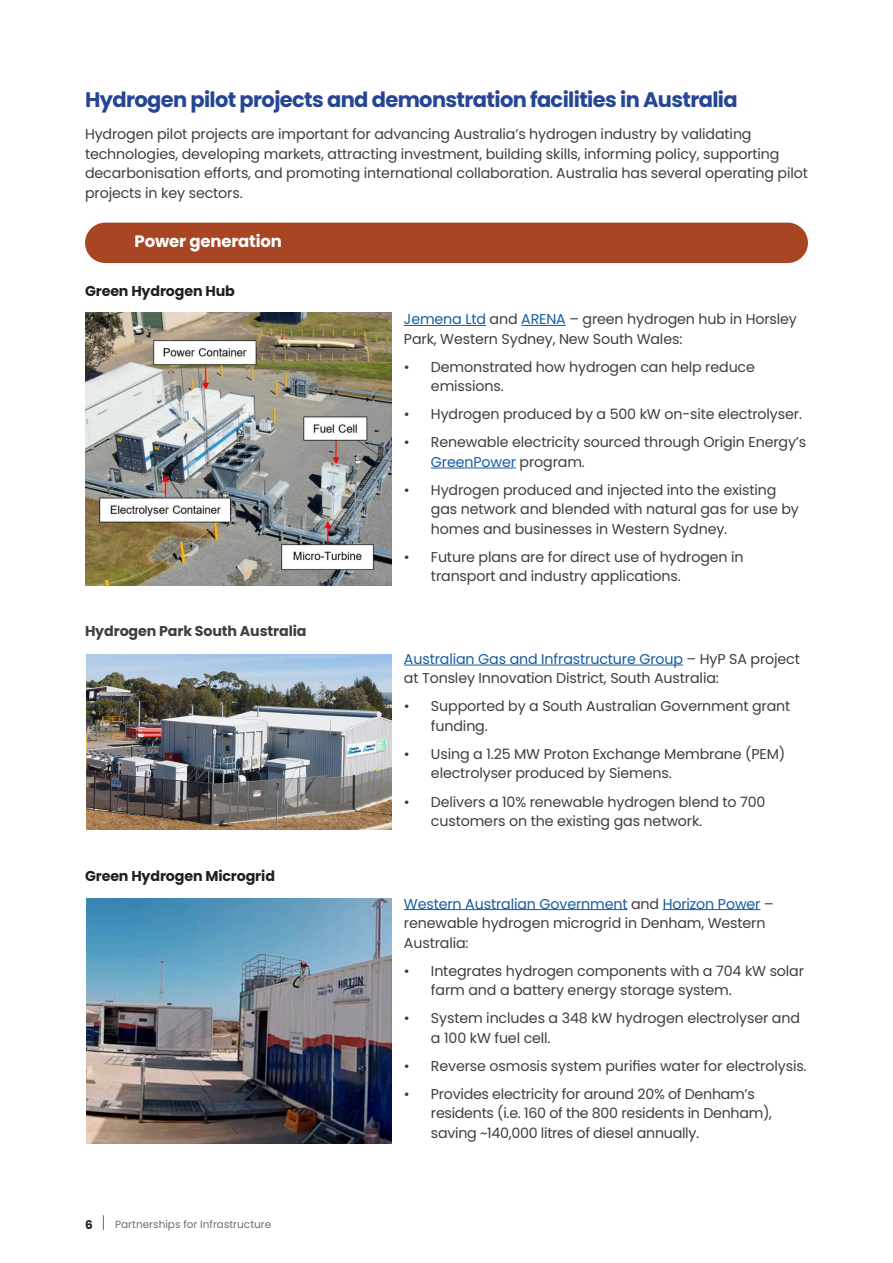
<style>
.page{position:relative;width:893px;height:1263px;background:#fff}
.page>*{position:absolute;margin:0;border:0;box-sizing:border-box;transform-origin:0 0}
.t1{font:700 21px "Poppins";letter-spacing:-.03em;color:#254595}
.Body{font:700 16.5px "Poppins";letter-spacing:-.01em;color:#fff}
.Body-2{font:14.25px/19.5px "Poppins";letter-spacing:-.01em;color:#3e3e3f}
.Body-3{font:700 14.25px "Poppins";letter-spacing:-.01em;color:#231f20}
.Body-4{font:700 14.25px "Poppins";letter-spacing:-.01em;color:#3e3e3f}
.t2{font:700 12px "Poppins";color:#231f20}
.t3{font:10.5px "Poppins";color:#6c6d70}
.s1{color:#175d9e}
</style>
<div class="page">
<svg style="left:103px;top:1215px;width:1px;height:15px"></svg>
<hr style="left:404px;top:325px;width:82px;height:1px;background:#175d9e">
<hr style="left:521px;top:325px;width:45px;height:1px;background:#175d9e">
<hr style="left:431px;top:468px;width:85px;height:1px;background:#175d9e">
<hr style="left:404px;top:665px;width:279px;height:1px;background:#175d9e">
<hr style="left:404px;top:909px;width:223px;height:1px;background:#175d9e">
<hr style="left:663px;top:909px;width:97px;height:1px;background:#175d9e">
<div style="left:85px;top:223px;width:723px;height:40px;background:#a84624;border-radius:20px"></div>
<img style="left:85px;top:313px;width:306px;height:272px">
<img style="left:87px;top:655px;width:304px;height:174px">
<img style="left:87px;top:899px;width:304px;height:245px">
<p class="t1" style="left:85px;top:88px;width:654px">Hydrogen pilot projects and demonstration facilities in Australia</p>
<p class="Body-2" style="left:85px;top:125px;width:724px">Hydrogen pilot projects are important for advancing Australia’s hydrogen industry by validating technologies, developing markets, attracting investment, building skills, informing policy, supporting decarbonisation efforts, and promoting international collaboration. Australia has several operating pilot projects in key sectors.</p>
<p class="Body" style="left:135px;top:232px;width:149px">Power generation</p>
<p class="Body-3" style="left:85px;top:283px;width:151px">Green Hydrogen Hub</p>
<p class="Body-4" style="left:85px;top:623px;width:223px">Hydrogen Park South Australia</p>
<p class="Body-3" style="left:85px;top:867px;width:191px">Green Hydrogen Microgrid</p>
<p class="t2" style="left:85px;top:1218px;width:9px">6</p>
<p class="t3" style="left:115px;top:1218px;width:158px">Partnerships for Infrastructure</p>
<p class="Body-2" style="left:404px;top:310px;width:394px"><span class="s1">Jemena Ltd</span> and <span class="s1">ARENA</span> – green hydrogen hub in Horsley<br>Park, Western Sydney, New South Wales:</p>
<p class="Body-2" style="left:431px;top:357px;width:325px;text-indent:-27px">• Demonstrated how hydrogen can help reduce emissions.</p>
<p class="Body-2" style="left:404px;top:405px;width:399px">• Hydrogen produced by a 500 kW on-site electrolyser.</p>
<p class="Body-2" style="left:431px;top:433px;width:377px;text-indent:-27px">• Renewable electricity sourced through Origin Energy’s<br><span class="s1">GreenPower</span> program.</p>
<p class="Body-2" style="left:431px;top:480px;width:369px;text-indent:-27px">• Hydrogen produced and injected into the existing gas network and blended with natural gas for use by homes and businesses in Western Sydney.</p>
<p class="Body-2" style="left:431px;top:547px;width:314px;text-indent:-27px">• Future plans are for direct use of hydrogen in transport and industry applications.</p>
<p class="Body-2" style="left:404px;top:649px;width:397px"><span class="s1">Australian Gas and Infrastructure Group</span> – HyP SA project at Tonsley Innovation District, South Australia:</p>
<p class="Body-2" style="left:431px;top:697px;width:361px;text-indent:-27px">• Supported by a South Australian Government grant funding.</p>
<p class="Body-2" style="left:431px;top:744px;width:356px;text-indent:-27px">• Using a 1.25 MW Proton Exchange Membrane (PEM) electrolyser produced by Siemens.</p>
<p class="Body-2" style="left:431px;top:792px;width:336px;text-indent:-27px">• Delivers a 10% renewable hydrogen blend to 700 customers on the existing gas network.</p>
<p class="Body-2" style="left:404px;top:894px;width:371px"><span class="s1">Western Australian Government</span> and <span class="s1">Horizon Power</span> – renewable hydrogen microgrid in Denham, Western<br>Australia:</p>
<p class="Body-2" style="left:431px;top:961px;width:375px;text-indent:-27px">• Integrates hydrogen components with a 704 kW solar farm and a battery energy storage system.</p>
<p class="Body-2" style="left:431px;top:1008px;width:370px;text-indent:-27px">• System includes a 348 kW hydrogen electrolyser and a 100 kW fuel cell.</p>
<p class="Body-2" style="left:404px;top:1056px;width:404px">• Reverse osmosis system purifies water for electrolysis.</p>
<p class="Body-2" style="left:431px;top:1084px;width:343px;text-indent:-27px">• Provides electricity for around 20% of Denham’s residents (i.e. 160 of the 800 residents in Denham), saving ~140,000 litres of diesel annually.</p>
</div>
